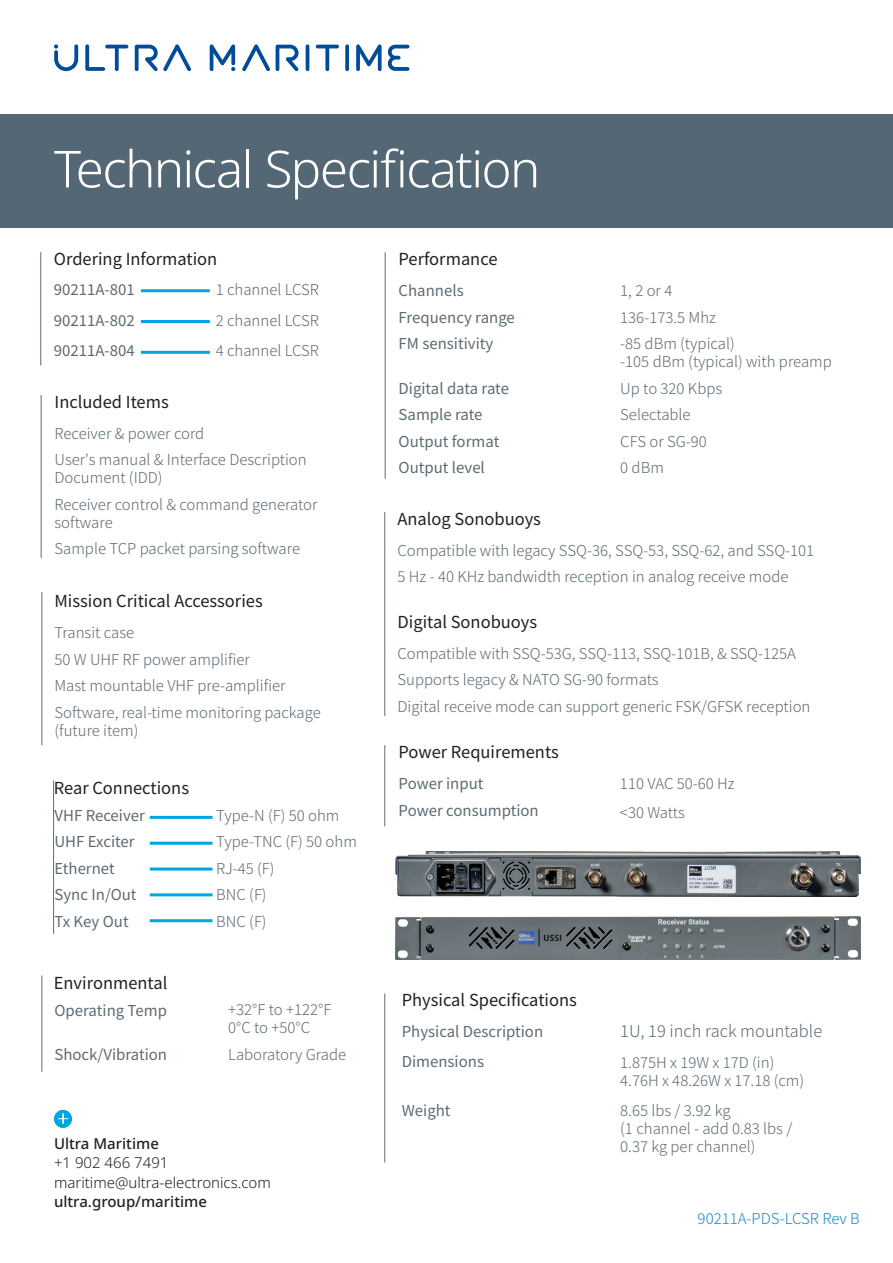
<style>
.page{position:relative;width:893px;height:1263px;background:#fff}
.page>*{position:absolute;margin:0;border:0;box-sizing:border-box;transform-origin:0 0}
.t1{font:300 51px "Noto Sans";letter-spacing:-.03em;color:#fff}
.t2{font:16.5px "Noto Sans CJ Kkr";color:#231f20}
.t3{font:300 16.5px "Noto Sans CJ Kkr";color:#5d6a73}
.t4{font:300 15px/26.5px "Noto Sans CJ Kkr";color:#5d6a73}
.t5{font:15px/26.5px "Noto Sans CJ Kkr";color:#5d6a73}
.t6{font:300 15px/19.5px "Noto Sans";color:#231f20}
.t7{font:500 15px "Noto Sans";color:#231f20}
.t8{font:300 15px "Noto Sans CJ Kkr";color:#1889cb}
</style>
<div class="page">
<svg style="left:135px;top:44px;width:56px;height:27px"></svg>
<hr style="left:306px;top:44px;width:3px;height:27px;background:#014c98;border-radius:2px">
<svg style="left:345px;top:44px;width:4px;height:27px"></svg>
<svg style="left:242px;top:44px;width:28px;height:27px"></svg>
<svg style="left:276px;top:45px;width:23px;height:26px"></svg>
<svg style="left:316px;top:45px;width:23px;height:26px"></svg>
<svg style="left:356px;top:44px;width:26px;height:27px"></svg>
<svg style="left:210px;top:44px;width:25px;height:27px"></svg>
<svg style="left:388px;top:45px;width:21px;height:26px"></svg>
<svg style="left:85px;top:44px;width:43px;height:27px"></svg>
<svg style="left:54px;top:44px;width:24px;height:27px"></svg>
<div style="left:0;top:114px;width:893px;height:113px;background:#546775"></div>
<hr style="left:41px;top:395px;width:1px;height:163px;background:#5d6a73">
<hr style="left:40px;top:252px;width:1px;height:113px;background:#5d6a73">
<hr style="left:141px;top:289px;width:69px;height:3px;background:#00a6e0">
<hr style="left:141px;top:320px;width:69px;height:3px;background:#00a6e0">
<hr style="left:141px;top:351px;width:69px;height:3px;background:#00a6e0">
<hr style="left:42px;top:592px;width:1px;height:153px;background:#5d6a73">
<hr style="left:53px;top:780px;width:1px;height:154px;background:#5d6a73">
<hr style="left:150px;top:816px;width:62px;height:3px;background:#00a6e0">
<hr style="left:150px;top:842px;width:62px;height:3px;background:#00a6e0">
<hr style="left:150px;top:867px;width:62px;height:3px;background:#00a6e0">
<hr style="left:150px;top:893px;width:62px;height:3px;background:#00a6e0">
<hr style="left:150px;top:919px;width:62px;height:3px;background:#00a6e0">
<hr style="left:42px;top:975px;width:1px;height:97px;background:#5d6a73">
<hr style="left:385px;top:252px;width:1px;height:227px;background:#5d6a73">
<hr style="left:384px;top:512px;width:1px;height:204px;background:#5d6a73">
<hr style="left:384px;top:745px;width:1px;height:81px;background:#5d6a73">
<hr style="left:384px;top:993px;width:1px;height:169px;background:#5d6a73">
<img style="left:395px;top:916px;width:465px;height:43px">
<img style="left:395px;top:851px;width:465px;height:46px">
<div style="left:54px;top:1110px;width:18px;height:18px;background:#00a6e0;border-radius:50%"></div>
<svg style="left:58px;top:1113px;width:10px;height:10px"></svg>
<h1 class="t1" style="left:54px;top:133px;width:488px">Technical Specification</h1>
<p class="t2" style="left:54px;top:250px;width:165px">Ordering Information</p>
<p class="t5" style="left:54px;top:274px;width:82px;line-height:30.8px;text-align:justify">90211A-801<br>90211A-802<br>90211A-804</p>
<p class="t4" style="left:216px;top:274px;width:105px;line-height:30.8px;text-align:justify">1 channel LCSR 2 channel LCSR 4 channel LCSR</p>
<p class="t2" style="left:55px;top:393px;width:116px">Included Items</p>
<p class="t4" style="left:55px;top:420px;width:254px">Receiver &amp; power cord<br>User's manual &amp; Interface Description</p>
<p class="t4" style="left:55px;top:465px;width:265px">Document (IDD)<br>Receiver control &amp; command generator</p>
<p class="t4" style="left:55px;top:509px;width:247px">software<br>Sample TCP packet parsing software</p>
<p class="t2" style="left:55px;top:592px;width:210px">Mission Critical Accessories</p>
<p class="t4" style="left:55px;top:620px;width:268px">Transit case<br>50 W UHF RF power amplifier<br>Mast mountable VHF pre-amplifier<br>Software, real-time monitoring package</p>
<p class="t4" style="left:55px;top:717px;width:86px">(future item)</p>
<p class="t2" style="left:54px;top:778px;width:137px">Rear Connections</p>
<p class="t5" style="left:55px;top:802px;width:92px">VHF Receiver<br>UHF Exciter<br>Ethernet<br>Sync In/Out<br>Tx Key Out</p>
<p class="t4" style="left:216px;top:802px;width:142px">Type-N (F) 50 ohm<br>Type-TNC (F) 50 ohm<br>RJ-45 (F)<br>BNC (F)<br>BNC (F)</p>
<p class="t2" style="left:54px;top:973px;width:115px">Environmental</p>
<p class="t5" style="left:55px;top:997px;width:114px">Operating Temp</p>
<p class="t5" style="left:55px;top:1042px;width:114px">Shock/Vibration</p>
<p class="t4" style="left:228px;top:1001px;width:105px;line-height:18px">+32°F to +122°F<br>0°C to +50°C</p>
<p class="t4" style="left:228px;top:1041px;width:120px">Laboratory Grade</p>
<p class="t7" style="left:54px;top:1133px;width:106px">Ultra Maritime</p>
<p class="t6" style="left:54px;top:1153px;width:218px">+1 902 466 7491 maritime@ultra-electronics.com</p>
<p class="t7" style="left:54px;top:1191px;width:155px">ultra.group/maritime</p>
<p class="t2" style="left:399px;top:250px;width:100px">Performance</p>
<p class="t5" style="left:399px;top:278px;width:118px">Channels<br>Frequency range<br>FM sensitivity</p>
<p class="t5" style="left:399px;top:375px;width:112px">Digital data rate<br>Sample rate<br>Output format<br>Output level</p>
<p class="t4" style="left:620px;top:278px;width:116px">1, 2 or 4<br>136-173.5 Mhz -85 dBm (typical)</p>
<p class="t4" style="left:620px;top:349px;width:213px">-105 dBm (typical) with preamp<br>Up to 320 Kbps<br>Selectable<br>CFS or SG-90<br>0 dBm</p>
<p class="t2" style="left:398px;top:510px;width:145px">Analog Sonobuoys</p>
<p class="t4" style="left:398px;top:537px;width:418px">Compatible with legacy SSQ-36, SSQ-53, SSQ-62, and SSQ-101<br>5 Hz - 40 KHz bandwidth reception in analog receive mode</p>
<p class="t2" style="left:398px;top:613px;width:141px">Digital Sonobuoys</p>
<p class="t4" style="left:398px;top:640px;width:414px">Compatible with SSQ-53G, SSQ-113, SSQ-101B, &amp; SSQ-125A<br>Supports legacy &amp; NATO SG-90 formats<br>Digital receive mode can support generic FSK/GFSK reception</p>
<p class="t2" style="left:399px;top:743px;width:162px">Power Requirements</p>
<p class="t5" style="left:399px;top:771px;width:142px">Power input<br>Power consumption</p>
<p class="t4" style="left:620px;top:770px;width:116px;line-height:28.3px">110 VAC 50-60 Hz &lt;30 Watts</p>
<p class="t2" style="left:402px;top:990px;width:177px">Physical Specifications</p>
<p class="t5" style="left:402px;top:1016px;width:143px;line-height:30.8px">Physical Description<br>Dimensions</p>
<p class="t5" style="left:402px;top:1098px;width:50px">Weight</p>
<p class="t3" style="left:620px;top:1021px;width:203px">1U, 19 inch rack mountable</p>
<p class="t4" style="left:620px;top:1053px;width:185px;line-height:18px">1.875H x 19W x 17D (in)<br>4.76H x 48.26W x 17.18 (cm)</p>
<p class="t4" style="left:620px;top:1102px;width:174px;line-height:18px">8.65 lbs / 3.92 kg<br>(1 channel - add 0.83 lbs /<br>0.37 kg per channel)</p>
<p class="t8" style="left:698px;top:1210px;width:164px">90211A-PDS-LCSR Rev B</p>
</div>
